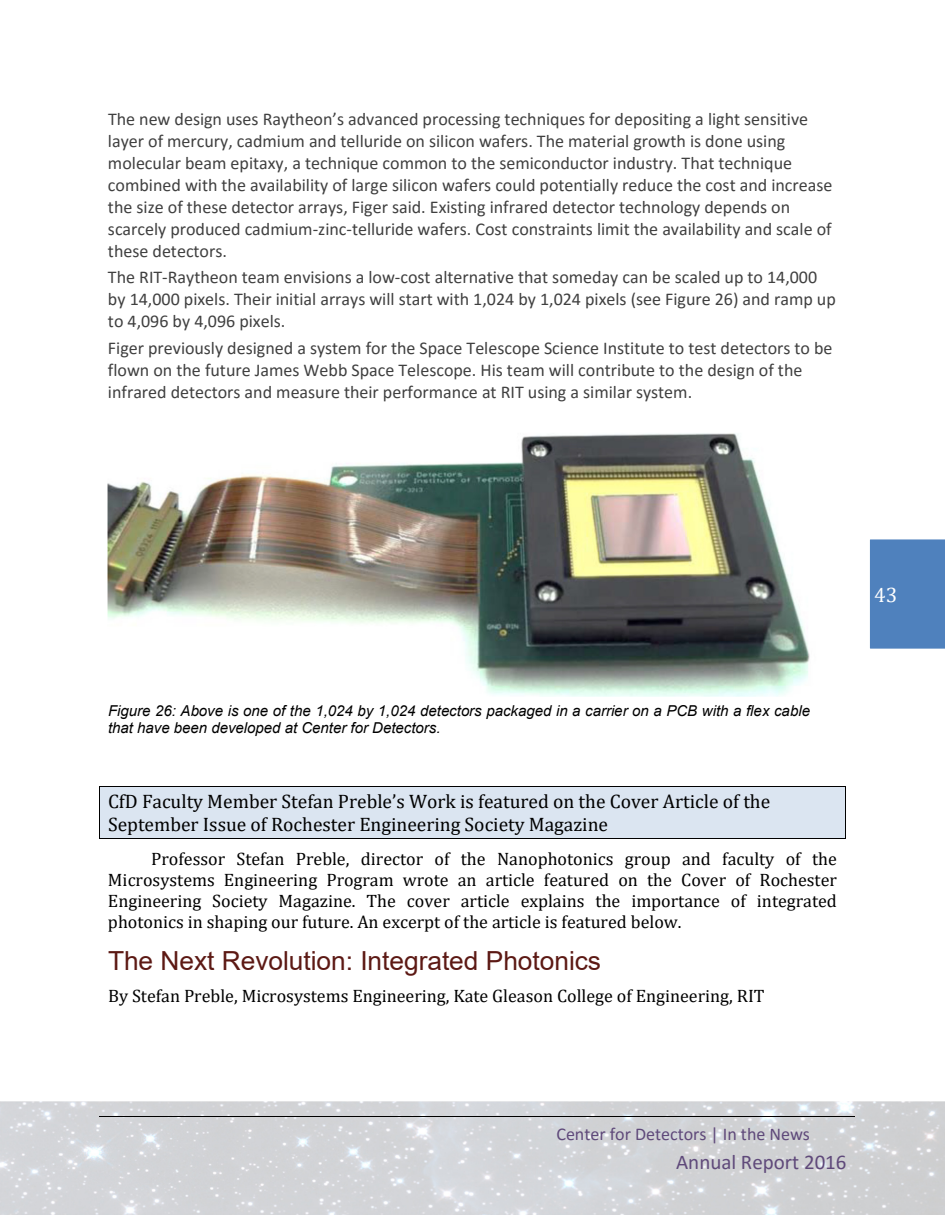
<style>
.page{position:relative;width:945px;height:1215px;background:#fff}
.page>*{position:absolute;margin:0;border:0;box-sizing:border-box;transform-origin:0 0}
.t1{font:26.25px "Arial";color:#5c1914}
.t2{font:21px "Calibri";color:#5f497a}
.t3{font:21px "Cambria";color:#fff}
.t4{font:19.5px/22.8px "Cambria";color:#000}
.t5{font:18px/22px "Calibri";color:#404040}
.t6{font:18px/21.1px "Cambria";color:#000;text-align:justify}
.t7{font:18px "Calibri";color:#5f497a}
.t8{font:italic 15px/17.2px "Arial";color:#000}
</style>
<div class="page">
<img style="left:0;top:1102px;width:945px;height:113px">
<hr style="left:99px;top:1117px;width:756px;height:1px;background:#000">
<div style="left:870px;top:539px;width:75px;height:110px;background:#4f81bd"></div>
<div style="left:100px;top:787px;width:745px;height:26px;background:#dbe5f1"></div>
<hr style="left:99px;top:786px;width:746px;height:1px;background:#000">
<div style="left:100px;top:813px;width:745px;height:25px;background:#dbe5f1"></div>
<hr style="left:99px;top:838px;width:746px;height:1px;background:#000">
<svg style="left:99px;top:787px;width:1px;height:51px"></svg>
<svg style="left:845px;top:786px;width:1px;height:53px"></svg>
<img style="left:108px;top:433px;width:702px;height:264px">
<p class="t5" style="left:108px;top:110px;width:726px">The new design uses Raytheon’s advanced processing techniques for depositing a light sensitive layer of mercury, cadmium and telluride on silicon wafers. The material growth is done using molecular beam epitaxy, a technique common to the semiconductor industry. That technique combined with the availability of large silicon wafers could potentially reduce the cost and increase the size of these detector arrays, Figer said. Existing infrared detector technology depends on scarcely produced cadmium-zinc-telluride wafers. Cost constraints limit the availability and scale of these detectors.</p>
<p class="t5" style="left:108px;top:268px;width:729px">The RIT-Raytheon team envisions a low-cost alternative that someday can be scaled up to 14,000 by 14,000 pixels. Their initial arrays will start with 1,024 by 1,024 pixels (see Figure 26) and ramp up to 4,096 by 4,096 pixels.</p>
<p class="t5" style="left:108px;top:338px;width:726px">Figer previously designed a system for the Space Telescope Science Institute to test detectors to be flown on the future James Webb Space Telescope. His team will contribute to the design of the infrared detectors and measure their performance at RIT using a similar system.</p>
<p class="t3" style="left:874px;top:582px;width:25px">43</p>
<p class="t8" style="left:108px;top:702px;width:704px">Figure 26: Above is one of the 1,024 by 1,024 detectors packaged in a carrier on a PCB with a flex cable that have been developed at Center for Detectors.</p>
<p class="t4" style="left:108px;top:790px;width:664px">CfD Faculty Member Stefan Preble’s Work is featured on the Cover Article of the<br>September Issue of Rochester Engineering Society Magazine</p>
<p class="t6" style="left:108px;top:848px;width:730px;text-indent:43px">Professor Stefan Preble, director of the Nanophotonics group and faculty of the Microsystems Engineering Program wrote an article featured on the Cover of Rochester Engineering Society Magazine. The cover article explains the importance of integrated photonics in shaping our future. An excerpt of the article is featured below.</p>
<p class="t1" style="left:108px;top:946px;width:495px">The Next Revolution: Integrated Photonics</p>
<p class="t6" style="left:108px;top:985px;width:658px">By Stefan Preble, Microsystems Engineering, Kate Gleason College of Engineering, RIT</p>
<p class="t7" style="left:556px;top:1126px;width:255px">Center for Detectors | In the News</p>
<p class="t2" style="left:676px;top:1153px;width:172px">Annual Report 2016</p>
</div>
